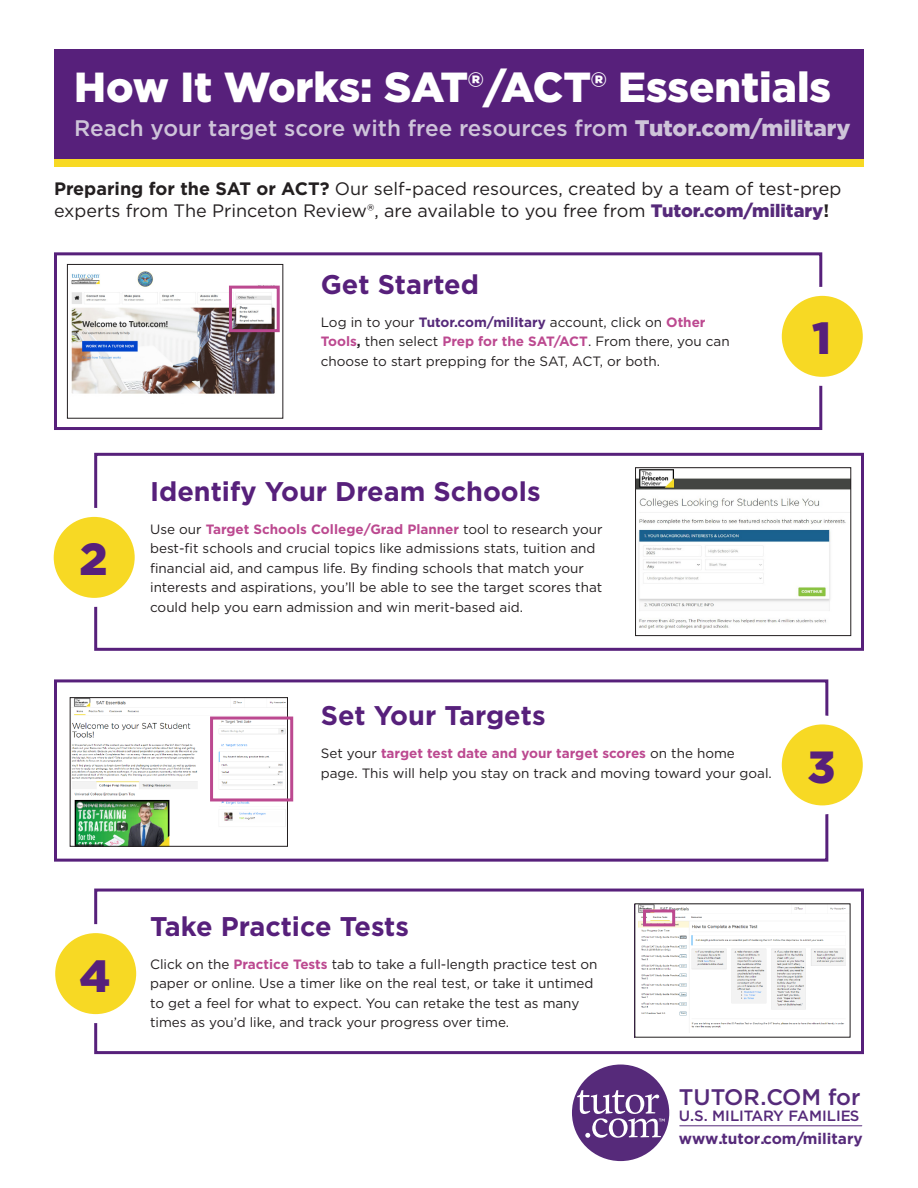
<style>
.page{position:relative;width:918px;height:1188px;background:#fff}
.page>*{position:absolute;margin:0;border:0;box-sizing:border-box;transform-origin:0 0}
.t1{font:900 45px "Gotham";color:#57207b}
.t2{font:900 42px "Gotham";color:#fff}
.t3{font:700 27px "Gotham";color:#57207b}
.t4{font:500 22.5px "Gotham";color:#cec4d9}
.t5{font:500 22.5px "Gotham";color:#562a7a}
.t6{font:18px/22.5px "Gotham";color:#231f20}
.t7{font:700 15.3px "Gotham";color:#562a7a}
.t8{font:500 14.85px "Gotham";color:#562a7a}
.t9{font:13.5px/19.5px "Gotham";color:#231f20}
.s1{font-weight:900}
.s2{font-weight:700}
.s3{font-weight:900;color:#562a7a}
.s4{font-weight:700;color:#562a7a}
.s5{font-weight:700;color:#bc4990}
</style>
<div class="page">
<div style="left:54px;top:50px;width:810px;height:112px;background:#57207b"></div>
<div style="left:54px;top:159px;width:810px;height:7px;background:#f7d924"></div>
<div style="left:54px;top:252px;width:768px;height:178px;border:3px solid #57207b"></div>
<div style="left:777px;top:291px;width:90px;height:90px;background:#f7d924;border-radius:50%"></div>
<div style="left:773px;top:287px;width:99px;height:99px;border:9px solid #fff;border-radius:50%"></div>
<img style="left:71px;top:272px;width:209px;height:122px">
<div style="left:67px;top:264px;width:216px;height:155px;border:1px solid #231f20"></div>
<div style="left:94px;top:453px;width:770px;height:198px;border:3px solid #57207b"></div>
<img style="left:637px;top:469px;width:212px;height:160px">
<div style="left:635px;top:467px;width:216px;height:169px;border:1px solid #231f20"></div>
<div style="left:49px;top:512px;width:90px;height:90px;background:#f7d924;border-radius:50%"></div>
<div style="left:45px;top:508px;width:99px;height:99px;border:9px solid #fff;border-radius:50%"></div>
<div style="left:54px;top:679px;width:774px;height:183px;border:3px solid #57207b"></div>
<div style="left:777px;top:720px;width:90px;height:90px;background:#f7d924;border-radius:50%"></div>
<div style="left:773px;top:715px;width:99px;height:99px;border:9px solid #fff;border-radius:50%"></div>
<img style="left:72px;top:699px;width:214px;height:146px">
<div style="left:70px;top:697px;width:218px;height:150px;border:1px solid #231f20"></div>
<div style="left:94px;top:889px;width:770px;height:165px;border:3px solid #57207b"></div>
<img style="left:638px;top:905px;width:208px;height:123px">
<div style="left:51px;top:929px;width:90px;height:90px;background:#f7d924;border-radius:50%"></div>
<div style="left:46px;top:924px;width:99px;height:99px;border:9px solid #fff;border-radius:50%"></div>
<div style="left:210px;top:717px;width:83px;height:84px;border:3px solid #bc4990"></div>
<div style="left:643px;top:909px;width:32px;height:17px;border:3px solid #bc4990"></div>
<div style="left:572px;top:1065px;width:97px;height:96px;background:#562a7a;border-radius:50%"></div>
<svg style="left:577px;top:1090px;width:88px;height:48px"></svg>
<hr style="left:680px;top:1125px;width:182px;height:1px;background:#562a7a">
<div style="left:229px;top:286px;width:51px;height:46px;border:3px solid #bc4990"></div>
<p class="t2" style="left:74px;top:58px;width:759px">How It Works: SAT®/ACT® Essentials</p>
<p class="t4" style="left:74px;top:113px;width:778px">Reach your target score with free resources from <span class="s1">Tutor.com/military</span></p>
<p class="t6" style="left:54px;top:177px;width:789px"><span class="s2">Preparing for the SAT or ACT?</span> Our self-paced resources, created by a team of test-prep experts from The Princeton Review®, are available to you free from <span class="s3">Tutor.com/military</span><span class="s2">!</span></p>
<p class="t3" style="left:321px;top:266px;width:160px">Get Started</p>
<p class="t9" style="left:321px;top:312px;width:410px">Log in to your <span class="s4">Tutor.com/military</span> account, click on <span class="s5">Other<br>Tools</span><span class="s2">,</span> then select <span class="s5">Prep for the SAT/ACT</span>. From there, you can choose to start prepping for the SAT, ACT, or both.</p>
<p class="t1" style="left:812px;top:307px;width:20px">1</p>
<p class="t1" style="left:79px;top:528px;width:30px">2</p>
<p class="t3" style="left:150px;top:473px;width:392px">Identify Your Dream Schools</p>
<p class="t9" style="left:150px;top:519px;width:454px">Use our <span class="s5">Target Schools College/Grad Planner</span> tool to research your best-fit schools and crucial topics like admissions stats, tuition and financial aid, and campus life. By finding schools that match your interests and aspirations, you’ll be able to see the target scores that could help you earn admission and win merit-based aid.</p>
<p class="t3" style="left:321px;top:698px;width:226px">Set Your Targets</p>
<p class="t9" style="left:321px;top:744px;width:453px">Set your <span class="s5">target test date and your target scores</span> on the home page. This will help you stay on track and moving toward your goal.</p>
<p class="t1" style="left:808px;top:736px;width:29px">3</p>
<p class="t1" style="left:79px;top:945px;width:33px">4</p>
<p class="t3" style="left:150px;top:908px;width:260px">Take Practice Tests</p>
<p class="t9" style="left:150px;top:954px;width:449px">Click on the <span class="s5">Practice Tests</span> tab to take a full-length practice test on paper or online. Use a timer like on the real test, or take it untimed to get a feel for what to expect. You can retake the test as many times as you’d like, and track your progress over time.</p>
<h3 class="t5" style="left:679px;top:1082px;width:183px">TUTOR.COM for</h3>
<p class="t8" style="left:679px;top:1106px;width:182px">U.S. MILITARY FAMILIES</p>
<p class="t7" style="left:679px;top:1129px;width:185px">www.tutor.com/military</p>
</div>
